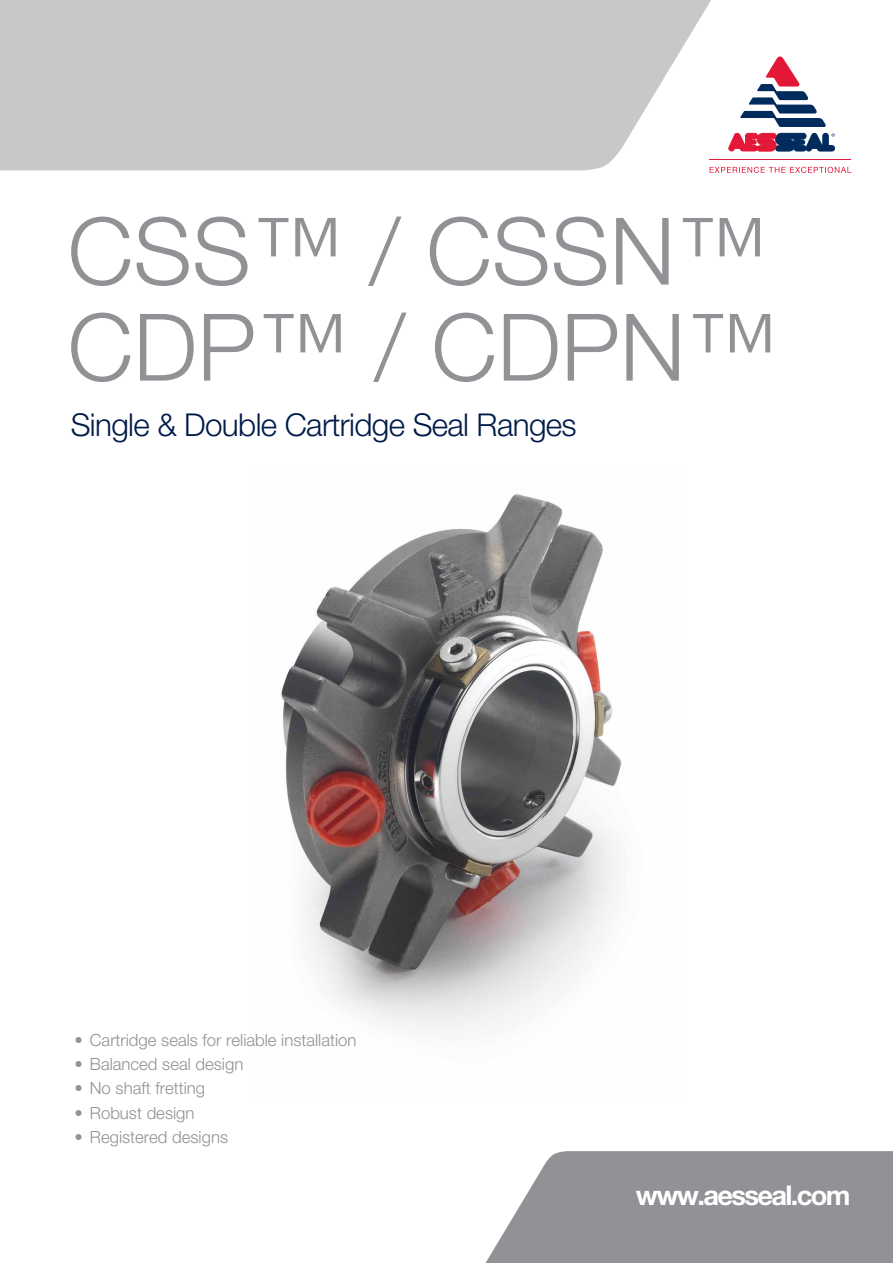
<style>
.page{position:relative;width:893px;height:1263px;background:#fff}
.page>*{position:absolute;margin:0;border:0;box-sizing:border-box;transform-origin:0 0}
.t1{font:300 93.3px/96px "Helvetica Neue LTW1 G";color:#909295}
.t2{font:300 31.5px "Helvetica Neue LTW1 G";letter-spacing:-.02em;color:#001b49}
.t3{font:700 27.3px "Helvetica Neue LTW1 G";letter-spacing:-.06em;color:#fff}
.t4{font:300 16.8px "Helvetica Neue LTW1 G";color:#909295}
</style>
<div class="page">
<svg style="left:485px;top:1151px;width:408px;height:112px;background:#999b9e"></svg>
<svg style="left:0;top:0;width:852px;height:170px;fill:#c7c8ca"></svg>
<img style="left:281px;top:494px;width:341px;height:534px">
<hr style="left:709px;top:159px;width:142px;height:1px;background:#e31837">
<svg style="left:729px;top:133px;width:106px;height:18px;background:#7f4668"></svg>
<svg style="left:710px;top:167px;width:141px;height:6px"></svg>
<svg style="left:740px;top:56px;width:86px;height:71px"></svg>
<h1 class="t1" style="left:68px;top:203px;width:712px">CSS™ / CSSN™<br>CDP™ / CDPN™</h1>
<h2 class="t2" style="left:71px;top:405px;width:508px">Single &amp; Double Cartridge Seal Ranges</h2>
<p class="t4" style="left:74px;top:1029px;width:284px">• Cartridge seals for reliable installation</p>
<p class="t4" style="left:74px;top:1054px;width:170px">• Balanced seal design</p>
<p class="t4" style="left:74px;top:1078px;width:132px">• No shaft fretting</p>
<p class="t4" style="left:74px;top:1102px;width:122px">• Robust design</p>
<p class="t4" style="left:74px;top:1127px;width:155px">• Registered designs</p>
<h3 class="t3" style="left:636px;top:1179px;width:216px">www.aesseal.com</h3>
</div>
